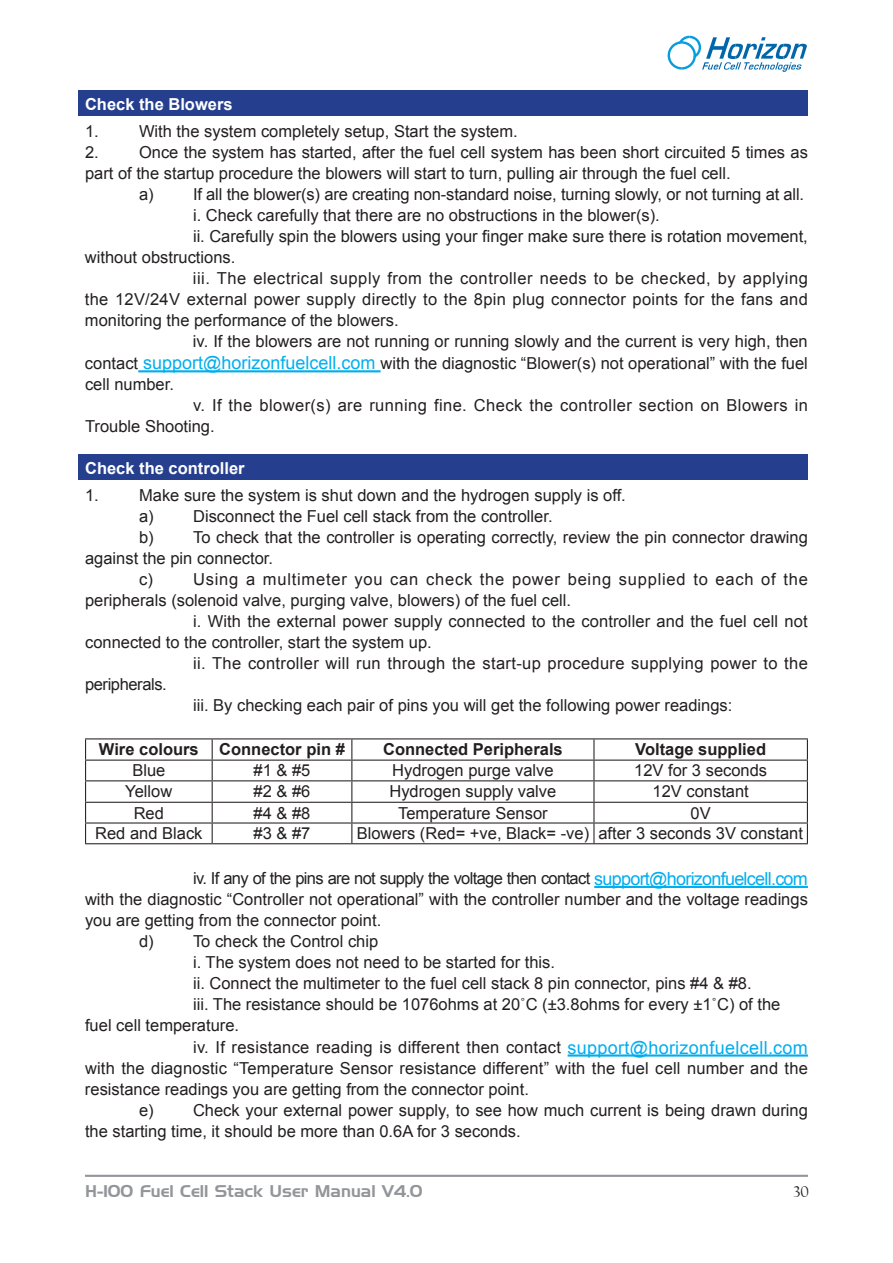
<style>
.page{position:relative;width:893px;height:1263px;background:#fff}
.page>*{position:absolute;margin:0;border:0;box-sizing:border-box;transform-origin:0 0}
.t1{font:16.5px/21px "Arial";color:#231f20}
.t2{font:16.5px "Arial";letter-spacing:-.04em;color:#231f20}
.t3{font:16.5px "Arial";letter-spacing:.02em;color:#231f20}
.t4{font:16.5px "Arial";letter-spacing:.03em;color:#231f20}
.t5{font:16.5px "Arial";letter-spacing:.025em;color:#231f20}
.t6{font:16.5px "Arial";letter-spacing:.045em;color:#231f20}
.t7{font:700 16.5px "Arial";color:#231f20}
.t8{font:700 16.5px "Arial";color:#fff}
.t9{font:16.5px "Handel Gothic BT";color:#939598}
.t10{font:16.5px "Arial";letter-spacing:-.025em;color:#231f20}
.t11{font:16.5px "Californian FB";color:#231f20}
.s1{font-size:18px;color:#00aeef}
.s2{font-weight:700;color:#fff}
</style>
<div class="page">
<svg style="left:668px;top:36px;width:139px;height:36px"></svg>
<hr style="left:85px;top:1175px;width:723px;height:2px;background:#939598">
<div style="left:79px;top:90px;width:729px;height:26px;background:#253f8e"></div>
<div style="left:79px;top:454px;width:729px;height:25px;background:#253f8e"></div>
<hr style="left:138px;top:370px;width:243px;height:2px;background:#00aeef">
<hr style="left:594px;top:886px;width:214px;height:2px;background:#00aeef">
<hr style="left:568px;top:1054px;width:240px;height:2px;background:#00aeef">
<hr style="left:85px;top:738px;width:127px;height:1px;background:#231f20">
<hr style="left:212px;top:738px;width:140px;height:1px;background:#231f20">
<hr style="left:352px;top:738px;width:242px;height:1px;background:#231f20">
<hr style="left:594px;top:738px;width:214px;height:1px;background:#231f20">
<hr style="left:85px;top:759px;width:127px;height:2px;background:#231f20">
<hr style="left:212px;top:759px;width:140px;height:2px;background:#231f20">
<hr style="left:352px;top:759px;width:242px;height:2px;background:#231f20">
<hr style="left:594px;top:759px;width:214px;height:2px;background:#231f20">
<hr style="left:85px;top:780px;width:127px;height:1px;background:#231f20">
<hr style="left:212px;top:780px;width:140px;height:1px;background:#231f20">
<hr style="left:352px;top:780px;width:242px;height:1px;background:#231f20">
<hr style="left:594px;top:780px;width:214px;height:1px;background:#231f20">
<hr style="left:85px;top:802px;width:127px;height:1px;background:#231f20">
<hr style="left:212px;top:802px;width:140px;height:1px;background:#231f20">
<hr style="left:352px;top:802px;width:242px;height:1px;background:#231f20">
<hr style="left:594px;top:802px;width:214px;height:1px;background:#231f20">
<hr style="left:85px;top:822px;width:127px;height:1px;background:#231f20">
<svg style="left:85px;top:739px;width:1px;height:104px"></svg>
<hr style="left:212px;top:822px;width:140px;height:1px;background:#231f20">
<svg style="left:212px;top:739px;width:1px;height:104px"></svg>
<hr style="left:352px;top:822px;width:242px;height:1px;background:#231f20">
<svg style="left:351px;top:739px;width:1px;height:104px"></svg>
<hr style="left:594px;top:822px;width:214px;height:1px;background:#231f20">
<svg style="left:593px;top:739px;width:1px;height:104px"></svg>
<svg style="left:807px;top:739px;width:1px;height:104px"></svg>
<hr style="left:85px;top:843px;width:127px;height:1px;background:#231f20">
<hr style="left:212px;top:843px;width:140px;height:1px;background:#231f20">
<hr style="left:352px;top:843px;width:242px;height:1px;background:#231f20">
<hr style="left:594px;top:843px;width:214px;height:1px;background:#231f20">
<p class="t8" style="left:85px;top:93px;width:149px">Check the Blowers</p>
<p class="t1" style="left:85px;top:121px;width:15px">1.</p>
<p class="t1" style="left:139px;top:121px;width:380px">With the system completely setup, Start the system.</p>
<p class="t1" style="left:85px;top:142px;width:15px">2.</p>
<p class="t1" style="left:85px;top:142px;width:724px;text-indent:54px">Once the system has started, after the fuel cell system has been short circuited 5 times as part of the startup procedure the blowers will start to turn, pulling air through the fuel cell.</p>
<p class="t1" style="left:139px;top:184px;width:667px">a) If all the blower(s) are creating non-standard noise, turning slowly, or not turning at all.</p>
<p class="t1" style="left:193px;top:205px;width:468px">i. Check carefully that there are no obstructions in the blower(s).</p>
<p class="t1" style="left:193px;top:226px;width:616px">ii. Carefully spin the blowers using your finger make sure there is rotation movement,</p>
<p class="t1" style="left:85px;top:247px;width:152px">without obstructions.</p>
<p class="t4" style="left:193px;top:268px;width:616px">iii. The electrical supply from the controller needs to be checked, by applying</p>
<p class="t1" style="left:85px;top:289px;width:724px">the 12V/24V external power supply directly to the 8pin plug connector points for the fans and</p>
<p class="t1" style="left:85px;top:310px;width:315px">monitoring the performance of the blowers.</p>
<p class="t1" style="left:193px;top:331px;width:616px">iv. If the blowers are not running or running slowly and the current is very high, then</p>
<p class="t1" style="left:85px;top:353px;width:724px">contact <span class="s1">support@horizonfuelcell.com</span> with the diagnostic “Blower(s) not operational” with the fuel</p>
<p class="t1" style="left:85px;top:374px;width:90px">cell number.</p>
<p class="t5" style="left:193px;top:394px;width:616px">v. If the blower(s) are running fine. Check the controller section on Blowers in</p>
<p class="t1" style="left:85px;top:416px;width:131px">Trouble Shooting.</p>
<p class="t8" style="left:85px;top:457px;width:161px">Check the controller</p>
<p class="t1" style="left:85px;top:485px;width:15px">1.</p>
<p class="t1" style="left:139px;top:485px;width:488px">Make sure the system is shut down and the hydrogen supply is off.</p>
<p class="t1" style="left:139px;top:506px;width:415px">a) Disconnect the Fuel cell stack from the controller.</p>
<p class="t1" style="left:139px;top:527px;width:670px">b) To check that the controller is operating correctly, review the pin connector drawing</p>
<p class="t1" style="left:85px;top:548px;width:190px">against the pin connector.</p>
<p class="t1" style="left:139px;top:569px;width:15px">c)</p>
<p class="t6" style="left:193px;top:568px;width:616px">Using a multimeter you can check the power being supplied to each of the</p>
<p class="t1" style="left:85px;top:590px;width:488px">peripherals (solenoid valve, purging valve, blowers) of the fuel cell.</p>
<p class="t1" style="left:193px;top:611px;width:616px">i. With the external power supply connected to the controller and the fuel cell not</p>
<p class="t1" style="left:85px;top:632px;width:348px">connected to the controller, start the system up.</p>
<p class="t3" style="left:193px;top:652px;width:616px">ii. The controller will run through the start-up procedure supplying power to the</p>
<p class="t10" style="left:85px;top:673px;width:83px">peripherals.</p>
<p class="t1" style="left:193px;top:695px;width:541px">iii. By checking each pair of pins you will get the following power readings:</p>
<p class="t7" style="left:99px;top:738px;width:247px">Wire colours Connector pin #</p>
<p class="t7" style="left:383px;top:738px;width:181px">Connected Peripherals</p>
<p class="t7" style="left:635px;top:738px;width:132px">Voltage supplied</p>
<p class="t1" style="left:132px;top:760px;width:35px">Blue</p>
<p class="t1" style="left:254px;top:760px;width:58px">#1 &amp; #5</p>
<p class="t1" style="left:392px;top:760px;width:163px">Hydrogen purge valve</p>
<p class="t1" style="left:634px;top:760px;width:134px">12V for 3 seconds</p>
<p class="t1" style="left:125px;top:781px;width:49px">Yellow</p>
<p class="t1" style="left:254px;top:781px;width:58px">#2 &amp; #6</p>
<p class="t1" style="left:389px;top:781px;width:168px">Hydrogen supply valve</p>
<p class="t1" style="left:652px;top:781px;width:98px">12V constant</p>
<p class="t1" style="left:134px;top:802px;width:32px">Red</p>
<p class="t1" style="left:254px;top:802px;width:58px">#4 &amp; #8</p>
<p class="t1" style="left:398px;top:802px;width:151px">Temperature Sensor</p>
<p class="t1" style="left:691px;top:802px;width:22px">0V</p>
<p class="t1" style="left:95px;top:823px;width:109px">Red and Black</p>
<p class="t1" style="left:254px;top:823px;width:58px">#3 &amp; #7</p>
<p class="t1" style="left:357px;top:823px;width:448px">Blowers (Red= +ve, Black= -ve) after 3 seconds 3V constant</p>
<p class="t2" style="left:193px;top:868px;width:616px">iv. If any of the pins are not supply the voltage then contact <span class="s1">support@horizonfuelcell.com</span></p>
<p class="t1" style="left:85px;top:889px;width:724px">with the diagnostic “Controller not operational” with the controller number and the voltage readings</p>
<p class="t1" style="left:85px;top:910px;width:298px">you are getting from the connector point.</p>
<p class="t1" style="left:139px;top:931px;width:241px">d) To check the Control chip</p>
<p class="t1" style="left:193px;top:952px;width:363px">i. The system does not need to be started for this.</p>
<p class="t1" style="left:193px;top:973px;width:560px">ii. Connect the multimeter to the fuel cell stack 8 pin connector, pins #4 &amp; #8.</p>
<p class="t1" style="left:193px;top:994px;width:589px">iii. The resistance should be 1076ohms at 20˚C (±3.8ohms for every ±1˚C) of the</p>
<p class="t1" style="left:85px;top:1015px;width:156px">fuel cell temperature.</p>
<p class="t1" style="left:193px;top:1037px;width:616px">iv. If resistance reading is different then contact <span class="s1">support@horizonfuelcell.com</span></p>
<p class="t1" style="left:85px;top:1058px;width:724px">with the diagnostic “Temperature Sensor resistance different” with the fuel cell number and the</p>
<p class="t1" style="left:85px;top:1079px;width:445px">resistance readings you are getting from the connector point.</p>
<p class="t1" style="left:139px;top:1100px;width:670px">e) Check your external power supply, to see how much current is being drawn during</p>
<p class="t1" style="left:85px;top:1121px;width:695px">the starting time, it should be more than 0.6A for 3 seconds.<span class="s2">Check the external power supply</span></p>
<p class="t9" style="left:85px;top:1181px;width:339px">H-100 Fuel Cell Stack User Manual V4.0</p>
<p class="t11" style="left:793px;top:1183px;width:17px">30</p>
</div>
